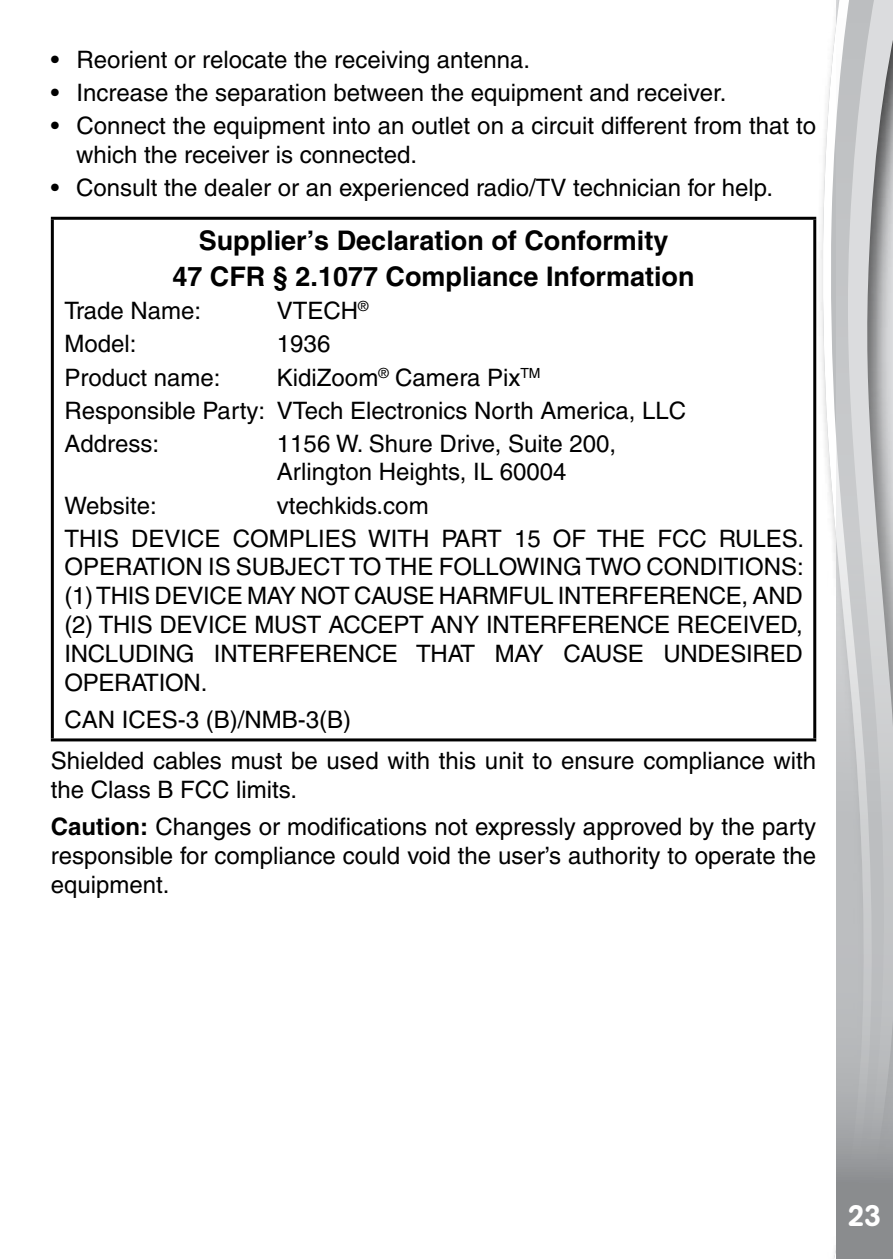
<style>
.page{position:relative;width:893px;height:1259px;background:#fff}
.page>*{position:absolute;margin:0;border:0;box-sizing:border-box;transform-origin:0 0}
.t1{font:500 30px "AG Book Rounded";color:#fff}
.t2{font:700 27px/36.6px "Helvetica";color:#000;text-align:center}
.t3{font:500 24px/28.8px "Helvetica";color:#000}
.t4{font:500 14.1px "Helvetica";color:#000}
.s1{font-weight:700}
</style>
<div class="page">
<svg style="left:822px;top:17px;width:14px;height:1242px"></svg>
<svg style="left:836px;top:0;width:57px;height:1259px;background:#bcbec0"></svg>
<hr style="left:51px;top:217px;width:765px;height:3px;background:#000">
<hr style="left:51px;top:220px;width:3px;height:518px;background:#000">
<hr style="left:813px;top:220px;width:3px;height:518px;background:#000">
<hr style="left:51px;top:738px;width:765px;height:3px;background:#000">
<p class="t3" style="left:51px;top:45px;width:481px">• Reorient or relocate the receiving antenna.</p>
<p class="t3" style="left:51px;top:78px;width:677px">• Increase the separation between the equipment and receiver.</p>
<p class="t3" style="left:76px;top:111px;width:741px;text-indent:-25px">• Connect the equipment into an outlet on a circuit different from that to which the receiver is connected.</p>
<p class="t3" style="left:51px;top:173px;width:724px">• Consult the dealer or an experienced radio/TV technician for help.</p>
<p class="t2" style="left:172px;top:221px;width:524px">Supplier’s Declaration of Conformity<br>47 CFR § 2.1077 Compliance Information</p>
<p class="t3" style="left:64px;top:296px;width:138px">Trade Name:</p>
<p class="t3" style="left:277px;top:296px;width:48px">VTECH</p>
<p class="t4" style="left:358px;top:298px;width:12px">®</p>
<p class="t3" style="left:64px;top:329px;width:74px">Model:</p>
<p class="t3" style="left:277px;top:329px;width:55px">1936</p>
<p class="t3" style="left:64px;top:363px;width:158px">Product name:</p>
<p class="t3" style="left:64px;top:360px;width:621px;line-height:33px;text-indent:213px">KidiZoom<sup>®</sup> Camera Pix<sup>TM<br></sup>Responsible Party: VTech Electronics North America, LLC<br>Address:</p>
<p class="t3" style="left:277px;top:429px;width:341px">1156 W. Shure Drive, Suite 200,<br>Arlington Heights, IL 60004</p>
<p class="t3" style="left:64px;top:488px;width:564px;line-height:33px;text-align:center">vtechkids.com<br>THIS DEVICE COMPLIES WITH PART 15 OF THE</p>
<p class="t3" style="left:64px;top:490px;width:94px">Website:</p>
<p class="t3" style="left:657px;top:524px;width:32px">FCC</p>
<p class="t3" style="left:719px;top:524px;width:87px">RULES.</p>
<p class="t3" style="left:64px;top:552px;width:52px">OPERA</p>
<p class="t3" style="left:145px;top:552px;width:520px">TION IS SU BJECT TO THE FOLLOWING TWO COND</p>
<p class="t3" style="left:717px;top:552px;width:46px">ITIONS</p>
<p class="t3" style="left:797px;top:552px;width:8px">:</p>
<p class="t3" style="left:64px;top:581px;width:307px">(1) THIS DEVICE MAY NOT CAUSE</p>
<p class="t3" style="left:439px;top:581px;width:17px">HAR</p>
<p class="t3" style="left:489px;top:581px;width:172px">MFU L INTERFERENCE</p>
<p class="t3" style="left:742px;top:581px;width:29px">, AND</p>
<p class="t3" style="left:64px;top:610px;width:281px">(2) THIS DEVICE MUST ACCE</p>
<p class="t3" style="left:393px;top:610px;width:195px">PT ANY INTERFERENCE</p>
<p class="t3" style="left:677px;top:610px;width:17px">RECE</p>
<p class="t3" style="left:743px;top:610px;width:62px">IVED,</p>
<p class="t3" style="left:64px;top:639px;width:252px">INCLUDING INTERFERENCE</p>
<p class="t3" style="left:416px;top:639px;width:164px">THAT MAY CAUSE</p>
<p class="t3" style="left:663px;top:639px;width:18px">UNDES</p>
<p class="t3" style="left:746px;top:639px;width:24px">IRED</p>
<p class="t3" style="left:64px;top:668px;width:51px">OPERA</p>
<p class="t3" style="left:144px;top:668px;width:65px">TION .</p>
<p class="t3" style="left:51px;top:699px;width:767px;line-height:41.4px;text-indent:127px">-3 (B)/NMB-3(B)<br>Shielded cables must be used with this unit to ensure compliance with</p>
<p class="t3" style="left:51px;top:771px;width:767px;line-height:37.2px">the Class B FCC limits.<br><span class="s1">Caution:</span> Changes or modifications not expressly approved by the party</p>
<p class="t3" style="left:51px;top:841px;width:767px">responsible for compliance could void the user’s authority to operate the equipment.</p>
<p class="t3" style="left:64px;top:705px;width:17px">CAN</p>
<p class="t3" style="left:122px;top:705px;width:24px">ICES</p>
<p class="t1" style="left:848px;top:1198px;width:35px">23</p>
</div>
